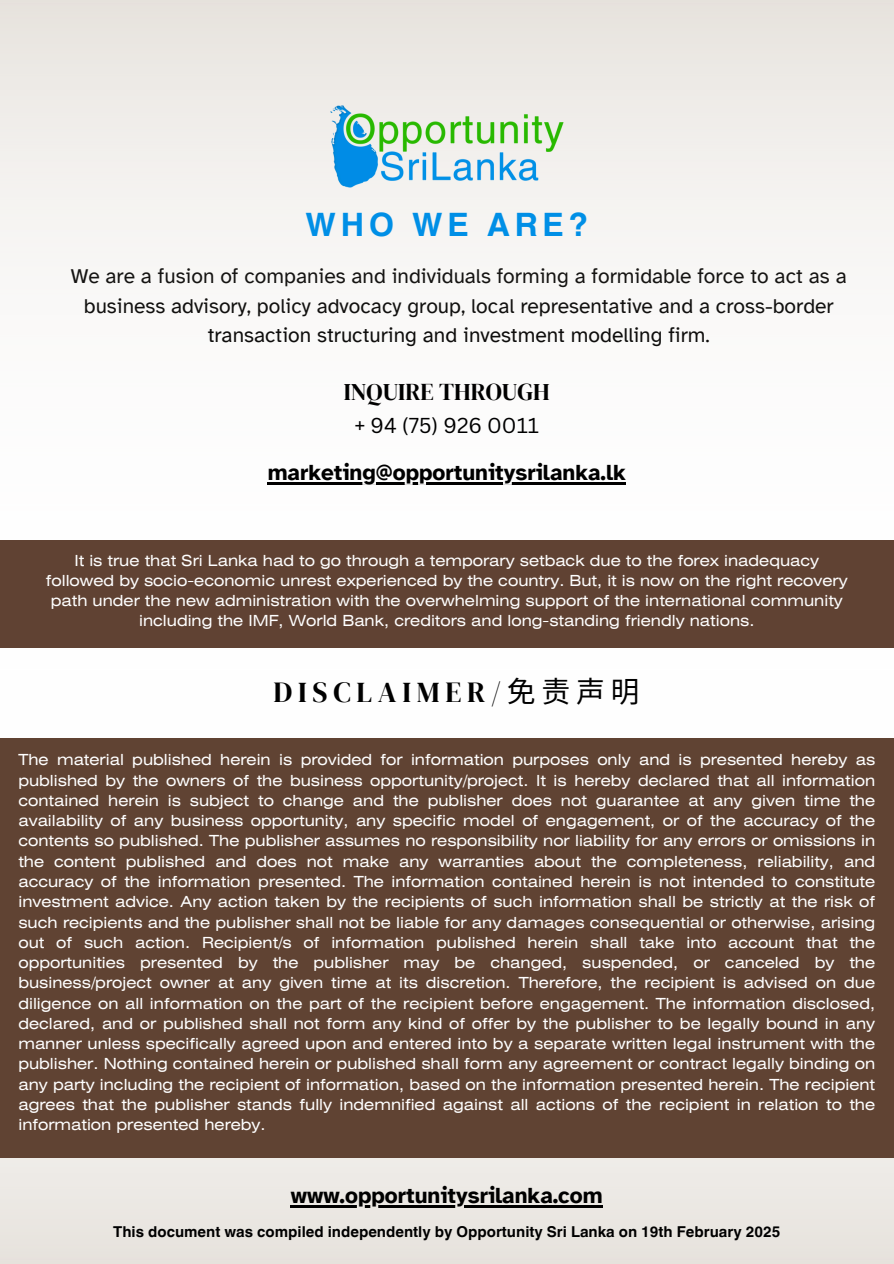
<style>
.page{position:relative;width:894px;height:1264px;background:#fff}
.page>*{position:absolute;margin:0;border:0;box-sizing:border-box;transform-origin:0 0}
.t1{font:700 32.25px "Helvetica World";letter-spacing:.15em;color:#008fe6}
.t2{font:28.95px "DM Serif Display";letter-spacing:.2em;color:#000}
.t3{font:24px "DM Serif Display";color:#000}
.t4{font:700 22.5px "Atkinson Hyperlegible";color:#000}
.t5{font:21px/29.2px "Atkinson Hyperlegible";color:#000;text-align:center}
.t6{font:21px "Canva Sans";color:#000}
.t7{font:15.3px/20.2px "Helios Ext";color:#fff;text-align:center}
.t8{font:700 15px "Helvetica World";color:#000}
.s1{font-family:"Noto Sans CJ Ksc"}
</style>
<div class="page">
<div style="left:0;top:1157px;width:893px;height:106px;background:#ebe7e2"></div>
<div style="left:0;top:737px;width:893px;height:420px;background:#604333"></div>
<hr style="left:291px;top:1205px;width:311px;height:2px;background:#000">
<img style="left:0;top:0;width:893px;height:648px">
<hr style="left:267px;top:482px;width:358px;height:2px;background:#000">
<img style="left:286px;top:0;width:322px;height:307px">
<p class="t1" style="left:305px;top:198px;width:284px">WHO WE ARE?</p>
<p class="t5" style="left:71px;top:262px;width:777px">We are a fusion of companies and individuals forming a formidable force to act as a business advisory, policy advocacy group, local representative and a cross-border transaction structuring and investment modelling firm.</p>
<h5 class="t3" style="left:343px;top:375px;width:208px">INQUIRE THROUGH</h5>
<h4 class="t6" style="left:354px;top:411px;width:186px">+ 94 (75) 926 0011</h4>
<p class="t4" style="left:267px;top:458px;width:359px">marketing@opportunitysrilanka.lk</p>
<p class="t7" style="left:46px;top:551px;width:803px">It is true that Sri Lanka had to go through a temporary setback due to the forex inadequacy followed by socio-economic unrest experienced by the country. But, it is now on the right recovery path under the new administration with the overwhelming support of the international community including the IMF, World Bank, creditors and long-standing friendly nations.</p>
<h1 class="t2" style="left:273px;top:672px;width:367px">DISCLAIMER/<span class="s1">免责声明</span></h1>
<h5 class="t7" style="left:18px;top:751px;width:858px;text-align:justify">The material published herein is provided for information purposes only and is presented hereby as published by the owners of the business opportunity/project. It is hereby declared that all information contained herein is subject to change and the publisher does not guarantee at any given time the availability of any business opportunity, any specific model of engagement, or of the accuracy of the contents so published. The publisher assumes no responsibility nor liability for any errors or omissions in the content published and does not make any warranties about the completeness, reliability, and accuracy of the information presented. The information contained herein is not intended to constitute investment advice. Any action taken by the recipients of such information shall be strictly at the risk of such recipients and the publisher shall not be liable for any damages consequential or otherwise, arising out of such action. Recipient/s of information published herein shall take into account that the opportunities presented by the publisher may be changed, suspended, or canceled by the business/project owner at any given time at its discretion. Therefore, the recipient is advised on due diligence on all information on the part of the recipient before engagement. The information disclosed, declared, and or published shall not form any kind of offer by the publisher to be legally bound in any manner unless specifically agreed upon and entered into by a separate written legal instrument with the publisher. Nothing contained herein or published shall form any agreement or contract legally binding on any party including the recipient of information, based on the information presented herein. The recipient agrees that the publisher stands fully indemnified against all actions of the recipient in relation to the information presented hereby.</h5>
<h3 class="t4" style="left:291px;top:1181px;width:313px">www.opportunitysrilanka.com</h3>
<h2 class="t8" style="left:113px;top:1218px;width:668px">This document was compiled independently by Opportunity Sri Lanka on 19th February 2025</h2>
</div>
